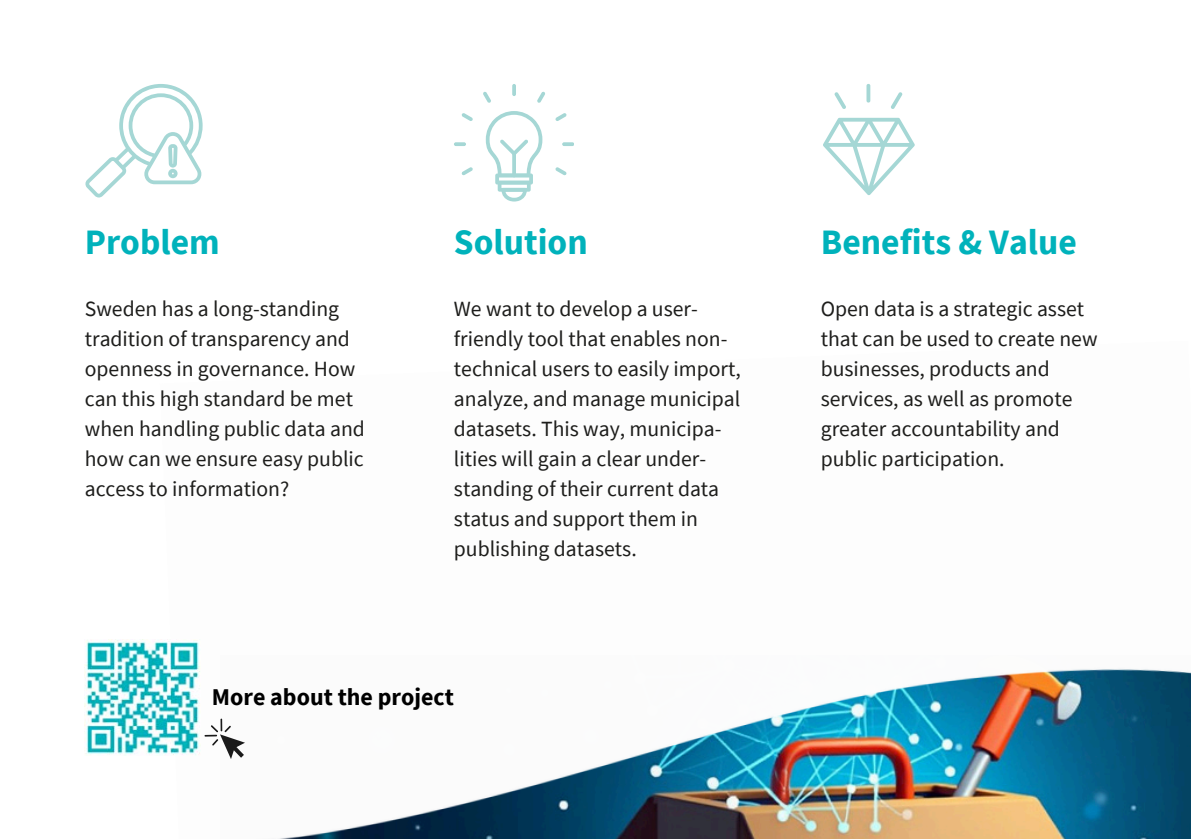
<style>
.page{position:relative;width:1191px;height:839px;background:#fff}
.page>*{position:absolute;margin:0;border:0;box-sizing:border-box;transform-origin:0 0}
.t1{font:700 35.6px "Source Sans Pro";color:#00b2bb}
.t2{font:700 24px "Source Sans Pro";color:#000}
.t3{font:21.6px/30px "Source Sans Pro";color:#1d1d1b}
</style>
<div class="page">
<svg style="left:85px;top:84px;width:118px;height:113px"></svg>
<svg style="left:486px;top:111px;width:56px;height:90px"></svg>
<svg style="left:512px;top:84px;width:4px;height:12px"></svg>
<svg style="left:537px;top:91px;width:8px;height:12px"></svg>
<svg style="left:555px;top:113px;width:12px;height:8px"></svg>
<svg style="left:562px;top:142px;width:12px;height:4px"></svg>
<svg style="left:555px;top:167px;width:12px;height:8px"></svg>
<svg style="left:461px;top:167px;width:12px;height:8px"></svg>
<svg style="left:454px;top:142px;width:12px;height:4px"></svg>
<svg style="left:461px;top:113px;width:12px;height:8px"></svg>
<svg style="left:483px;top:91px;width:8px;height:12px"></svg>
<svg style="left:823px;top:84px;width:92px;height:111px"></svg>
<img style="left:195px;top:668px;width:996px;height:170px">
<img style="left:85px;top:639px;width:115px;height:116px">
<svg style="left:205px;top:718px;width:40px;height:41px"></svg>
<h1 class="t1" style="left:85px;top:219px;width:136px">Problem</h1>
<h1 class="t1" style="left:454px;top:219px;width:135px">Solution</h1>
<h1 class="t1" style="left:821px;top:219px;width:258px">Benefits &amp; Value</h1>
<p class="t3" style="left:85px;top:293px;width:282px">Sweden has a long-standing tradition of transparency and openness in governance. How can this high standard be met when handling public data and how can we ensure easy public access to information?</p>
<p class="t3" style="left:454px;top:293px;width:288px">We want to develop a user&shy;friendly tool that enables non&shy;technical users to easily import, analyze, and manage municipal datasets. This way, municipa&shy;lities will gain a clear under&shy;standing of their current data status and support them in publishing datasets.</p>
<p class="t3" style="left:821px;top:293px;width:278px">Open data is a strategic asset that can be used to create new businesses, products and services, as well as promote greater accountability and public participation.</p>
<p class="t2" style="left:212px;top:681px;width:243px">More about the project</p>
</div>
